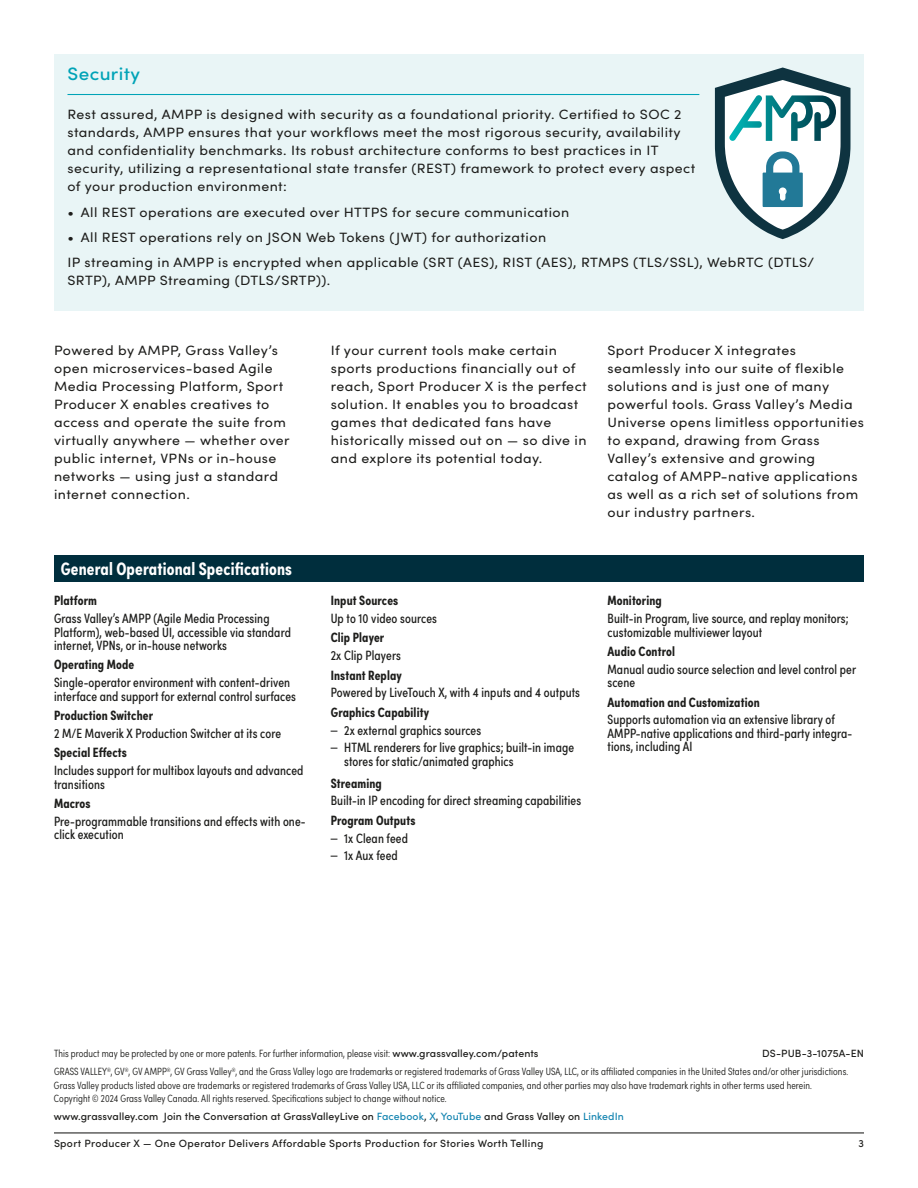
<style>
.page{position:relative;width:918px;height:1188px;background:#fff}
.page>*{position:absolute;margin:0;border:0;box-sizing:border-box;transform-origin:0 0}
.t1{font:700 18px "Sofia Pro Condensed";letter-spacing:.01em;color:#fff}
.t2{font:500 18px "Sofia Pro";letter-spacing:.02em;color:#00a3b7;scale:1.05 1}
.t3{font:13.5px/18px "Sofia Pro";letter-spacing:.03em;color:#1d1d1b;scale:1.05 1}
.t4{font:13.5px/13.5px "Sofia Pro Condensed";letter-spacing:.01em;color:#1d1d1b}
.t5{font:700 13.5px "Sofia Pro Condensed";letter-spacing:.01em;color:#1d1d1b}
.t6{font:300 10.5px/13.5px "Sofia Pro Condensed";letter-spacing:.01em;color:#1d1d1b}
.t7{font:500 10.5px "Sofia Pro";letter-spacing:.01em;color:#1d1d1b}
.t8{font:500 10.5px "Sofia Pro";letter-spacing:.03em;color:#1d1d1b}
.s1{font-family:"Helvetica Neue LT Std";font-stretch:condensed}
.s2{font-family:"Sofia Pro";font-weight:500}
.s3{color:#1585b1}
</style>
<div class="page">
<hr style="left:54px;top:1132px;width:810px;height:1px;background:#1d1d1b">
<div style="left:54px;top:555px;width:810px;height:27px;background:#002e3d"></div>
<div style="left:54px;top:54px;width:810px;height:256px;background:#e9f5f6"></div>
<hr style="left:68px;top:94px;width:631px;height:1px;background:#00a3b7">
<svg style="left:715px;top:68px;width:135px;height:171px"></svg>
<h1 class="t2" style="left:68px;top:61px;width:70px">Security</h1>
<p class="t3" style="left:68px;top:104px;width:599px">Rest assured, AMPP is designed with security as a foundational priority. Certified to SOC 2 standards, AMPP ensures that your workflows meet the most rigorous security, availability and confidentiality benchmarks. Its robust architecture conforms to best practices in IT security, utilizing a representational state transfer (REST) framework to protect every aspect of your production environment:</p>
<p class="t3" style="left:68px;top:203px;width:479px">• All REST operations are executed over HTTPS for secure communication</p>
<p class="t3" style="left:68px;top:224px;width:713px;line-height:24.8px">• All REST operations rely on JSON Web Tokens (JWT) for authorization<br>IP streaming in AMPP is encrypted when applicable (SRT (AES), RIST (AES), RTMPS (TLS/SSL), WebRTC (DTLS/</p>
<p class="t3" style="left:68px;top:270px;width:252px">SRTP), AMPP Streaming (DTLS/SRTP)).</p>
<p class="t3" style="left:54px;top:340px;width:226px">Powered by AMPP, Grass Valley’s open microservices-based Agile<br>Media Processing Platform, Sport<br>Producer X enables creatives to access and operate the suite from virtually anywhere — whether over public internet, VPNs or in-house networks — using just a standard internet connection.</p>
<p class="t3" style="left:331px;top:340px;width:245px">If your current tools make certain sports productions financially out of reach, Sport Producer X is the perfect solution. It enables you to broadcast games that dedicated fans have historically missed out on — so dive in and explore its potential today.</p>
<p class="t3" style="left:608px;top:340px;width:246px">Sport Producer X integrates seamlessly into our suite of flexible solutions and is just one of many powerful tools. Grass Valley’s Media Universe opens limitless opportunities to expand, drawing from Grass Valley’s extensive and growing catalog of AMPP-native applications as well as a rich set of solutions from our industry partners.</p>
<h1 class="t1" style="left:61px;top:555px;width:233px">General Operational Specifications</h1>
<p class="t5" style="left:54px;top:590px;width:45px">Platform</p>
<p class="t4" style="left:54px;top:611px;width:238px">Grass Valley’s AMPP (Agile Media Processing<br>Platform), web-based UI, accessible via standard internet, VPNs, or in-house networks</p>
<p class="t5" style="left:54px;top:654px;width:82px">Operating Mode</p>
<p class="t4" style="left:54px;top:675px;width:244px">Single-operator environment with content-driven interface and support for external control surfaces</p>
<p class="t5" style="left:54px;top:705px;width:101px">Production Switcher</p>
<p class="t4" style="left:54px;top:726px;width:229px">2 M/E Maverik X Production Switcher at its core</p>
<p class="t5" style="left:54px;top:742px;width:74px">Special Effects</p>
<p class="t4" style="left:54px;top:763px;width:251px">Includes support for multibox layouts and advanced transitions</p>
<p class="t5" style="left:54px;top:793px;width:38px">Macros</p>
<p class="t4" style="left:54px;top:814px;width:253px">Pre-programmable transitions and effects with one&shy;click execution</p>
<p class="t5" style="left:331px;top:590px;width:69px">Input Sources</p>
<p class="t4" style="left:331px;top:611px;width:108px">Up to 10 video sources</p>
<p class="t5" style="left:331px;top:627px;width:55px">Clip Player</p>
<p class="t4" style="left:331px;top:648px;width:72px">2x Clip Players</p>
<p class="t5" style="left:331px;top:665px;width:73px">Instant Replay</p>
<p class="t4" style="left:331px;top:685px;width:251px">Powered by LiveTouch X, with 4 inputs and 4 outputs</p>
<p class="t5" style="left:331px;top:702px;width:100px">Graphics Capability</p>
<p class="t4" style="left:331px;top:722px;width:152px"><span class="s1">–</span> 2x external graphics sources</p>
<p class="t4" style="left:344px;top:740px;width:231px;text-indent:-14px"><span class="s1">–</span> HTML renderers for live graphics; built-in image stores for static/animated graphics</p>
<p class="t5" style="left:331px;top:773px;width:53px">Streaming</p>
<p class="t4" style="left:331px;top:793px;width:252px">Built-in IP encoding for direct streaming capabilities</p>
<p class="t5" style="left:331px;top:810px;width:86px">Program Outputs</p>
<p class="t4" style="left:331px;top:830px;width:79px"><span class="s1">–</span> 1x Clean feed</p>
<p class="t4" style="left:331px;top:848px;width:69px"><span class="s1">–</span> 1x Aux feed</p>
<p class="t5" style="left:608px;top:590px;width:56px">Monitoring</p>
<p class="t4" style="left:608px;top:611px;width:243px">Built-in Program, live source, and replay monitors; customizable multiviewer layout</p>
<p class="t5" style="left:608px;top:641px;width:69px">Audio Control</p>
<p class="t4" style="left:608px;top:662px;width:250px">Manual audio source selection and level control per scene</p>
<p class="t5" style="left:608px;top:692px;width:154px">Automation and Customization</p>
<p class="t4" style="left:608px;top:712px;width:246px">Supports automation via an extensive library of<br>AMPP-native applications and third-party integra&shy;tions, including AI</p>
<p class="t6" style="left:54px;top:1046px;width:486px">This product may be protected by one or more patents. For further information, please visit: <span class="s2">www.grassvalley.com/patents</span></p>
<p class="t7" style="left:762px;top:1046px;width:103px">DS-PUB-3-1075A-EN</p>
<p class="t6" style="left:54px;top:1064px;width:796px">GRASS VALLEY<sup>®</sup>, GV<sup>®</sup>, GV AMPP<sup>®</sup>, GV Grass Valley<sup>®</sup>, and the Grass Valley logo are trademarks or registered trademarks of Grass Valley USA, LLC, or its affiliated companies in the United States and/or other jurisdictions.<br>Grass Valley products listed above are trademarks or registered trademarks of Grass Valley USA, LLC or its affiliated companies, and other parties may also have trademark rights in other terms used herein.<br>Copyright © 2024 Grass Valley Canada. All rights reserved. Specifications subject to change without notice.</p>
<p class="t7" style="left:54px;top:1108px;width:571px">www.grassvalley.com Join the Conversation at GrassValleyLive on <span class="s3">Facebook</span>, <span class="s3">X</span>, <span class="s3">YouTube</span> and Grass Valley on <span class="s3">LinkedIn</span></p>
<p class="t8" style="left:54px;top:1136px;width:491px">Sport Producer X — One Operator Delivers Affordable Sports Production for Stories Worth Telling</p>
<p class="t7" style="left:859px;top:1136px;width:7px">3</p>
</div>
